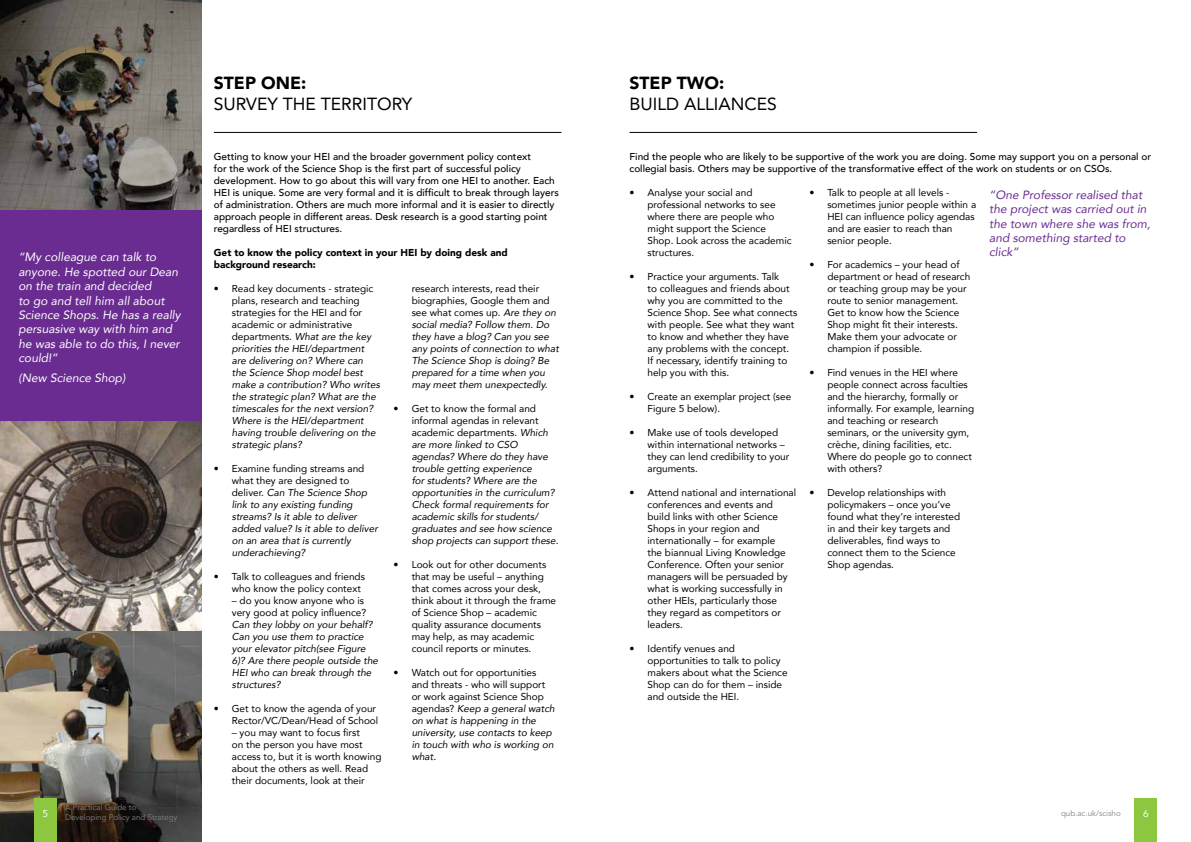
<style>
.page{position:relative;width:1191px;height:842px;background:#fff}
.page>*{position:absolute;margin:0;border:0;box-sizing:border-box;transform-origin:0 0}
.t1{font:17.5px "Avenir";color:#000}
.t2{font:900 17.5px "Avenir";color:#000}
.t3{font:italic 12px/14.4px "Avenir";color:#fff}
.t4{font:italic 12px/14.4px "Avenir";color:#6a2c91}
.t5{font:10px/12px "Avenir";color:#000}
.t6{font:italic 10px/12px "Avenir";color:#000}
.t7{font:500 10px/12px "Avenir";color:#000}
.t8{font:900 10px/12px "Avenir";color:#000}
.t9{font:10px "Avenir";color:#fff}
.t10{font:8px/9.6px "Avenir LT Std";color:#808285}
.s1{font-style:normal}
</style>
<div class="page">
<img style="left:0;top:0;width:201px;height:210px">
<div style="left:0;top:210px;width:201px;height:211px;background:#6a2c91"></div>
<img style="left:0;top:421px;width:201px;height:210px">
<img style="left:0;top:631px;width:201px;height:211px">
<hr style="left:214px;top:132px;width:347px;height:1px;background:#000">
<hr style="left:629px;top:132px;width:348px;height:1px;background:#000">
<div style="left:34px;top:798px;width:22px;height:44px;background:#8dc63f"></div>
<div style="left:1134px;top:798px;width:23px;height:44px;background:#8dc63f"></div>
<p class="t3" style="left:18px;top:250px;width:164px">“My colleague can talk to anyone. He spotted our Dean on the train and decided<br>to go and tell him all about<br>Science Shops. He has a really persuasive way with him and he was able to do this, I never could!”</p>
<p class="t3" style="left:18px;top:371px;width:109px">(New Science Shop)</p>
<h1 class="t2" style="left:214px;top:68px;width:22px">Step</h1>
<h1 class="t2" style="left:261px;top:68px;width:14px">one</h1>
<h1 class="t2" style="left:301px;top:68px;width:7px">:</h1>
<h1 class="t1" style="left:214px;top:90px;width:200px">Su rvey the territory</h1>
<p class="t7" style="left:214px;top:150px;width:346px">Getting to know your HEI and the broader government policy context<br>for the work of the Science Shop is the first part of successful policy development. How to go about this will vary from one HEI to another. Each HEI is unique. Some are very formal and it is difficult to break through layers of administration. Others are much more informal and it is easier to directly approach people in different areas. Desk research is a good starting point regardless of HEI structures.</p>
<p class="t8" style="left:214px;top:247px;width:295px">Get to know the policy context in your HEI by doing desk and background research:</p>
<p class="t6" style="left:232px;top:283px;width:150px;text-indent:-18px"><span class="s1">• Read key documents - strategic plans, research and teaching strategies for the HEI and for academic or administrative departments.</span> What are the key priorities the HEI/department are delivering on? Where can the Science Shop model best make a contribution? Who writes the strategic plan? What are the timescales for the next version?<br>Where is the HEI/department having trouble delivering on the strategic plans?</p>
<p class="t6" style="left:232px;top:463px;width:147px;text-indent:-18px"><span class="s1">• Examine funding streams and what they are designed to deliver.</span> Can The Science Shop link to any existing funding streams? Is it able to deliver added value? Is it able to deliver on an area that is currently underachieving?</p>
<p class="t5" style="left:232px;top:571px;width:135px;text-indent:-18px">• Talk to colleagues and friends who know the policy context</p>
<p class="t5" style="left:232px;top:595px;width:136px">– do you know anyone who is very good at policy influence?</p>
<p class="t6" style="left:232px;top:619px;width:148px">Can they lobby on your behalf?<br>Can you use them to practice your elevator pitch(see Figure<br>6)? Are there people outside the<br>HEI who can break through the structures?</p>
<p class="t5" style="left:214px;top:703px;width:166px;text-align:right">• Get to know the agenda of your<br>Rector/VC/Dean/H ead of School</p>
<p class="t5" style="left:232px;top:727px;width:151px">– you may want to focus first<br>on the person you have most access to, but it is worth knowing about the others as well. Read their documents, look at their</p>
<p class="t6" style="left:412px;top:283px;width:149px"><span class="s1">research interests, read their biographies, Google them and see what comes up.</span> Are they on social media? Follow them. Do they have a blog? Can you see any points of connection to what<br>The Science Shop is doing? Be prepared for a time when you may meet them unexpectedly.</p>
<p class="t6" style="left:412px;top:403px;width:148px;text-indent:-18px"><span class="s1">• Get to know the formal and informal agendas in relevant academic departments.</span> Which are more linked to CSO agendas? Where do they have trouble getting experience<br>for students? Where are the opportunities in the curriculum?<br>Check formal requirements for academic skills for students/ graduates and see how science shop projects can support these.</p>
<p class="t5" style="left:412px;top:559px;width:146px;text-indent:-18px">• Look out for other documents that may be useful – anything that comes across your desk, think about it through the frame of Science Shop – academic quality assurance documents may help, as may academic council reports or minutes.</p>
<p class="t6" style="left:412px;top:667px;width:145px;text-indent:-18px"><span class="s1">• Watch out for opportunities and threats - who will support or work against Science Shop agendas?</span> Keep a general watch on what is happening in the university, use contacts to keep in touch with who is working on what.</p>
<h1 class="t2" style="left:629px;top:68px;width:22px">Step</h1>
<h1 class="t2" style="left:677px;top:68px;width:15px">two</h1>
<h1 class="t2" style="left:719px;top:68px;width:7px">:</h1>
<h1 class="t1" style="left:629px;top:90px;width:149px">Bui ld alliances</h1>
<p class="t7" style="left:629px;top:150px;width:523px">Find the people who are likely to be supportive of the work you are doing. Some may support you on a personal or collegial basis. Others may be supportive of the transformative effect of the work on students or on CSOs.</p>
<p class="t5" style="left:647px;top:187px;width:146px;text-indent:-18px">• Analyse your social and professional networks to see where there are people who might support the Science<br>Shop. Look across the academic structures.</p>
<p class="t5" style="left:647px;top:271px;width:151px;text-indent:-18px">• Practice your arguments. Talk<br>to colleagues and friends about why you are committed to the<br>Science Shop. See what connects with people. See what they want to know and whether they have any problems with the concept.<br>If necessary, identify training to help you with this.</p>
<p class="t5" style="left:647px;top:391px;width:145px;text-indent:-18px">• Create an exemplar project (see<br>Figure 5 below).</p>
<p class="t5" style="left:647px;top:427px;width:143px;text-indent:-18px">• Make use of tools developed within international networks – they can lend credibility to your arguments.</p>
<p class="t5" style="left:647px;top:487px;width:150px;text-indent:-18px">• Attend national and international conferences and events and build links with other Science<br>Shops in your region and internationally – for example<br>the biannual Living Knowledge<br>Conference. Often your senior managers will be persuaded by what is working successfully in other HEIs, particularly those they regard as competitors or leaders.</p>
<p class="t5" style="left:647px;top:643px;width:142px;text-indent:-18px">• Identify venues and opportunities to talk to policy makers about what the Science<br>Shop can do for them – inside and outside the HEI.</p>
<p class="t5" style="left:827px;top:187px;width:150px;text-indent:-18px">• Talk to people at all levels - sometimes junior people within a<br>HEI can influence policy agendas and are easier to reach than senior people.</p>
<p class="t5" style="left:827px;top:259px;width:144px;text-indent:-18px">• For academics – your head of department or head of research or teaching group may be your route to senior management.<br>Get to know how the Science<br>Shop might fit their interests.<br>Make them your advocate or champion if possible.</p>
<p class="t5" style="left:827px;top:367px;width:148px;text-indent:-18px">• Find venues in the HEI where people connect across faculties and the hierarchy, formally or informally. For example, learning and teaching or research seminars, or the university gym, crèche, dining facilities, etc.<br>Where do people go to connect with others?</p>
<p class="t5" style="left:827px;top:487px;width:134px;text-indent:-18px">• Develop relationships with policymakers – once you’ve found what they’re interested in and their key targets and deliverables, find ways to connect them to the Science<br>Shop agendas.</p>
<p class="t4" style="left:989px;top:187px;width:163px">“One Professor realised that the project was carried out in the town where she was from, and something started to click”</p>
<p class="t10" style="left:65px;top:803px;width:114px">A Practical Guide to<br>Developing Policy and Strategy</p>
<p class="t10" style="left:1061px;top:809px;width:61px">qub.ac.uk/scisho</p>
<p class="t9" style="left:42px;top:805px;width:7px">5</p>
<p class="t9" style="left:1143px;top:805px;width:7px">6</p>
</div>
